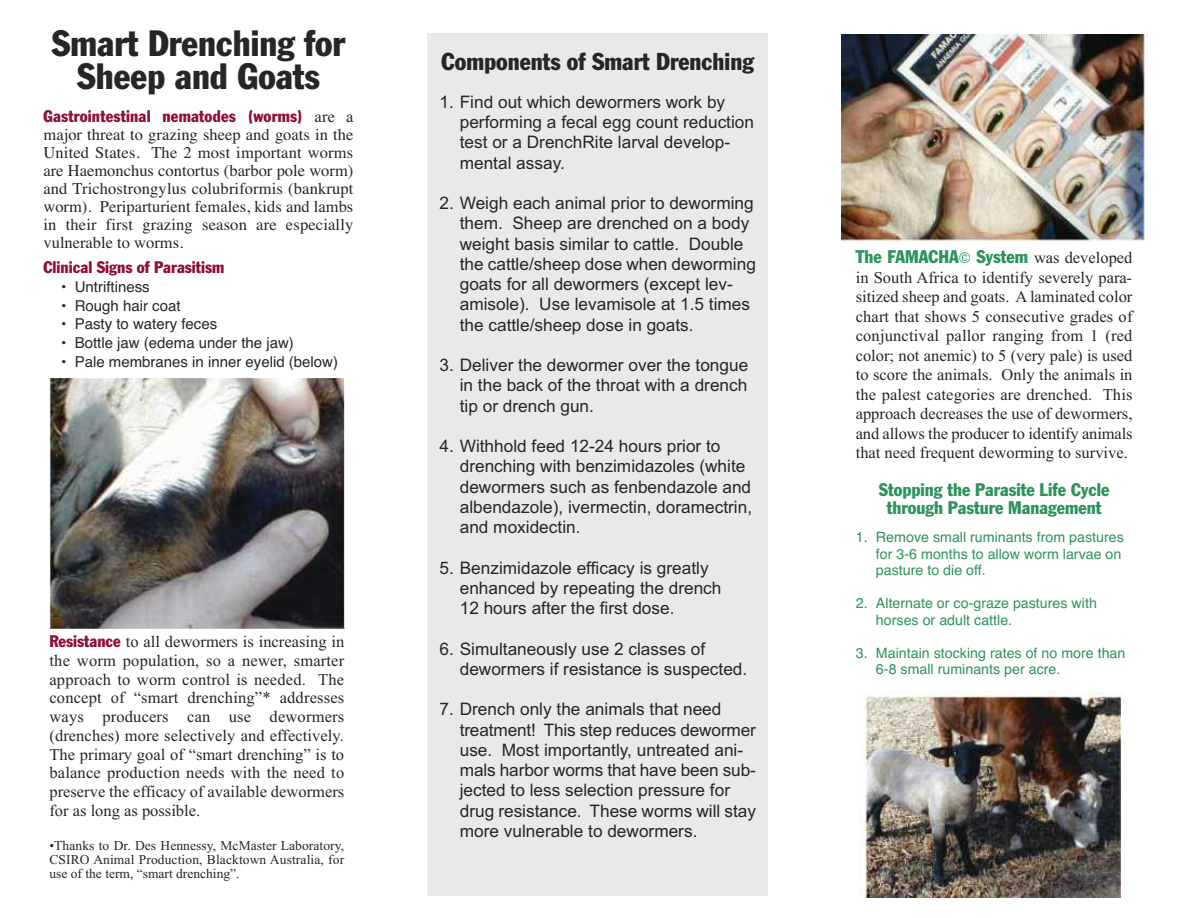
<style>
.page{position:relative;width:1188px;height:918px;background:#fff}
.page>*{position:absolute;margin:0;border:0;box-sizing:border-box;transform-origin:0 0}
.t1{font:condensed 36px/33px "Franklin Gothic";color:#272627;text-align:center}
.t2{font:condensed 24px "Franklin Gothic";color:#272627}
.t3{font:condensed 18px/18px "Franklin Gothic";color:#2e935d;text-align:center}
.t4{font:17.25px/20.2px "Arial";color:#272627}
.t5{font:16.5px/18.8px "Times New Roman";color:#272627;text-align:justify}
.t6{font:16.5px/18px "Times";letter-spacing:.01em;color:#272627;text-align:justify}
.t7{font:condensed 16.5px "Franklin Gothic";letter-spacing:.01em;color:#8d1135}
.t8{font:15px "Helvetica";color:#272627}
.t9{font:14.25px/16.5px "Helvetica";color:#2e935d}
.t10{font:13.5px/14.2px "Times New Roman";letter-spacing:.005em;color:#272627;text-align:justify}
.s1{font-family:"Times";font-stretch:normal;color:#272627}
.s2{font-family:"Franklin Gothic";font-stretch:condensed;color:#8d1135}
.s3{font-family:"Times New Roman";font-stretch:normal;font-size:16.5px;color:#272627}
</style>
<div class="page">
<img style="left:49px;top:378px;width:295px;height:254px">
<img style="left:842px;top:34px;width:305px;height:864px">
<div style="left:428px;top:33px;width:340px;height:863px;background:#e9e9e9"></div>
<div style="left:856px;top:250px;width:276px;height:440px;background:#fff"></div>
<h1 class="t1" style="left:52px;top:29px;width:295px">Smart Drenching for<br>Sheep and Goats</h1>
<p class="t7" style="left:44px;top:110px;width:311px">Gastrointestinal nematodes (worms) <span class="s1">are a</span></p>
<p class="t6" style="left:44px;top:125px;width:311px">major threat to grazing sheep and goats in the United States. The 2 most important worms are Haemonchus contortus (barbor pole worm) and Trichostrongylus colubriformis (bankrupt worm). Periparturient females, kids and lambs in their first grazing season are especially vulnerable to worms.</p>
<p class="t7" style="left:44px;top:261px;width:182px">Clinical Signs of Parasitism</p>
<p class="t8" style="left:60px;top:278px;width:91px">• Untriftiness</p>
<p class="t8" style="left:60px;top:297px;width:122px">• Rough hair coat</p>
<p class="t8" style="left:60px;top:315px;width:158px">• Pasty to watery feces</p>
<p class="t8" style="left:60px;top:334px;width:235px">• Bottle jaw (edema under the jaw)</p>
<p class="t8" style="left:60px;top:353px;width:279px">• Pale membranes in inner eyelid (below)</p>
<p class="t5" style="left:50px;top:632px;width:296px"><span class="s2">Resistance</span> to all dewormers is increasing in the worm population, so a newer, smarter approach to worm control is needed. The concept of “smart drenching”* addresses ways producers can use dewormers (drenches) more selectively and effectively.<br>The primary goal of “smart drenching” is to balance production needs with the need to preserve the efficacy of available dewormers for as long as possible.</p>
<p class="t10" style="left:50px;top:838px;width:296px">•Thanks to Dr. Des Hennessy, McMaster Laboratory, CSIRO Animal Production, Blacktown Australia, for use of the term, “smart drenching”.</p>
<h2 class="t2" style="left:442px;top:53px;width:314px">Components of Smart Drenching</h2>
<p class="t4" style="left:460px;top:92px;width:296px;text-indent:-20px">1. Find out which dewormers work by performing a fecal egg count reduction test or a DrenchRite larval develop&shy;mental assay.</p>
<p class="t4" style="left:460px;top:193px;width:298px;text-indent:-20px">2. Weigh each animal prior to deworming them. Sheep are drenched on a body weight basis similar to cattle. Double the cattle/sheep dose when deworming goats for all dewormers (except lev&shy;amisole). Use levamisole at 1.5 times the cattle/sheep dose in goats.</p>
<p class="t4" style="left:460px;top:355px;width:290px;text-align:justify;text-indent:-20px">3. Deliver the dewormer over the tongue in the back of the throat with a drench tip or drench gun.</p>
<p class="t4" style="left:460px;top:436px;width:294px;text-indent:-20px">4. Withhold feed 12-24 hours prior to drenching with benzimidazoles (white dewormers such as fenbendazole and albendazole), ivermectin, doramectrin, and moxidectin.</p>
<p class="t4" style="left:460px;top:558px;width:263px;text-indent:-20px">5. Benzimidazole efficacy is greatly enhanced by repeating the drench<br>12 hours after the first dose.</p>
<p class="t4" style="left:460px;top:639px;width:289px;text-indent:-20px">6. Simultaneously use 2 classes of dewormers if resistance is suspected.</p>
<p class="t4" style="left:460px;top:699px;width:298px;text-indent:-20px">7. Drench only the animals that need treatment! This step reduces dewormer use. Most importantly, untreated ani&shy;mals harbor worms that have been sub&shy;jected to less selection pressure for drug resistance. These worms will stay more vulnerable to dewormers.</p>
<p class="t3" style="left:856px;top:249px;width:278px">The FAMACHA System <span class="s3">was developed</span></p>
<p class="t5" style="left:856px;top:267px;width:278px;line-height:19.5px">in South Africa to identify severely para&shy;sitized sheep and goats. A laminated color chart that shows 5 consecutive grades of conjunctival pallor ranging from 1 (red color; not anemic) to 5 (very pale) is used to score the animals. Only the animals in the palest categories are drenched. This approach decreases the use of dewormers, and allows the producer to identify animals that need frequent deworming to survive.</p>
<p class="t3" style="left:879px;top:481px;width:232px">Stopping the Parasite Life Cycle through Pasture Management</p>
<p class="t9" style="left:876px;top:529px;width:249px;text-indent:-20px">1. Remove small ruminants from pastures for 3-6 months to allow worm larvae on pasture to die off.</p>
<p class="t9" style="left:876px;top:595px;width:222px;text-indent:-20px">2. Alternate or co-graze pastures with horses or adult cattle.</p>
<p class="t9" style="left:876px;top:644px;width:251px;text-indent:-20px">3. Maintain stocking rates of no more than<br>6-8 small ruminants per acre.</p>
</div>
